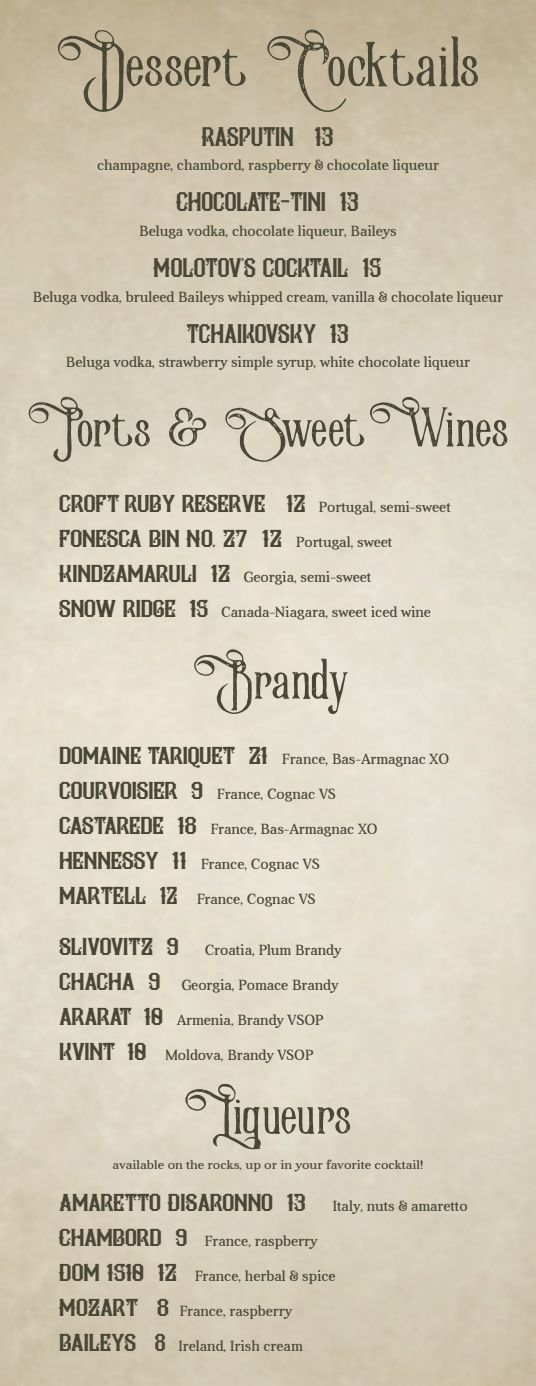
<style>
.page{position:relative;width:536px;height:1386px;background:#fff}
.page>*{position:absolute;margin:0;border:0;box-sizing:border-box;transform-origin:0 0}
.t1{font:70px "Victorian Parlor Vintage Alternate";letter-spacing:-.005em;color:#494635;scale:1.1 1}
.t2{font:61.25px "Victorian Parlor Vintage Alternate";letter-spacing:-.025em;color:#494635;scale:1.1 1}
.t3{font:23.1px "Pilar Typeface Display";color:#494635}
.t4{font:21px "Pilar Typeface Display";color:#494635;scale:1.1 1}
.t5{font:14.88px "Aver";color:#494635}
.t6{font:12.25px "Aver";color:#494635;scale:1.1 1}
.s1{font-family:"Pilar Typeface Display";font-size:21px}
.s2{font-family:"Aver";font-size:14.88px}
</style>
<div class="page">
<p class="t1" style="left:56px;top:19px;width:386px">Dessert Cocktails</p>
<p class="t3" style="left:202px;top:126px;width:133px">RASPUTIN 13</p>
<p class="t5" style="left:97px;top:157px;width:343px">champagne, chambord, raspberry &amp; chocolate liqueur</p>
<p class="t3" style="left:177px;top:192px;width:183px">CHOCOLATE-TINI 13</p>
<p class="t5" style="left:139px;top:223px;width:259px">Beluga vodka, chocolate liqueur, Baileys</p>
<p class="t3" style="left:154px;top:258px;width:229px">MOLOTOV'S COCKTAIL 15</p>
<p class="t5" style="left:33px;top:288px;width:471px">Beluga vodka, bruleed Baileys whipped cream, vanilla &amp; chocolate liqueur</p>
<p class="t3" style="left:187px;top:324px;width:163px">TCHAIKOVSKY 13</p>
<p class="t5" style="left:66px;top:354px;width:405px">Beluga vodka, strawberry simple syrup, white chocolate liqueur</p>
<p class="t2" style="left:27px;top:388px;width:439px">Ports &amp; SweetWines</p>
<p class="t5" style="left:60px;top:499px;width:392px"><span class="s1">CROFT RUBY RESERVE 12</span> Portugal, semi-sweet</p>
<p class="t4" style="left:60px;top:530px;width:303px">FONESCA BIN NO, 27 12 <span class="s2">Portugal, sweet</span></p>
<p class="t5" style="left:60px;top:569px;width:313px"><span class="s1">KINDZAMARULI 12</span> Georgia, semi-sweet</p>
<p class="t5" style="left:60px;top:604px;width:372px"><span class="s1">SNOW RIDGE 15</span> Canada-Niagara, sweet iced wine</p>
<p class="t2" style="left:193px;top:640px;width:144px">Brandy</p>
<p class="t5" style="left:60px;top:751px;width:391px"><span class="s1">DOMAINE TARIQUET 21</span> France, Bas-Armagnac XO</p>
<p class="t5" style="left:60px;top:786px;width:277px"><span class="s1">COURVOISIER 9</span> France, Cognac VS</p>
<p class="t5" style="left:60px;top:821px;width:319px"><span class="s1">CASTAREDE 18</span> France, Bas-Armagnac XO</p>
<p class="t5" style="left:60px;top:856px;width:261px"><span class="s1">HENNESSY 11</span> France, Cognac VS</p>
<p class="t5" style="left:60px;top:891px;width:257px"><span class="s1">MARTELL 12</span> France, Cognac VS</p>
<p class="t5" style="left:60px;top:942px;width:283px"><span class="s1">SLIVOVITZ 9</span> Croatia, Plum Brandy</p>
<p class="t5" style="left:60px;top:977px;width:280px"><span class="s1">CHACHA 9</span> Georgia, Pomace Brandy</p>
<p class="t5" style="left:60px;top:1012px;width:265px"><span class="s1">ARARAT 10</span> Armenia, Brandy VSOP</p>
<p class="t5" style="left:60px;top:1047px;width:255px"><span class="s1">KVINT 10</span> Moldova, Brandy VSOP</p>
<p class="t2" style="left:184px;top:1075px;width:153px">Liqueurs</p>
<p class="t6" style="left:113px;top:1158px;width:284px">available on the rocks, up or in your favorite cocktail!</p>
<p class="t4" style="left:60px;top:1194px;width:225px">AMARETTO DISARONNO 13</p>
<p class="t5" style="left:333px;top:1198px;width:136px">Italy, nuts &amp; amaretto</p>
<p class="t5" style="left:60px;top:1233px;width:259px"><span class="s1">CHAMBORD 9</span> France, raspberry</p>
<p class="t5" style="left:60px;top:1268px;width:277px"><span class="s1">DOM 1510 12</span> France, herbal &amp; spice</p>
<p class="t5" style="left:60px;top:1303px;width:233px"><span class="s1">MOZART 8</span> France, raspberry</p>
<p class="t5" style="left:60px;top:1338px;width:244px"><span class="s1">BAILEYS 8</span> Ireland, Irish cream</p>
</div>
